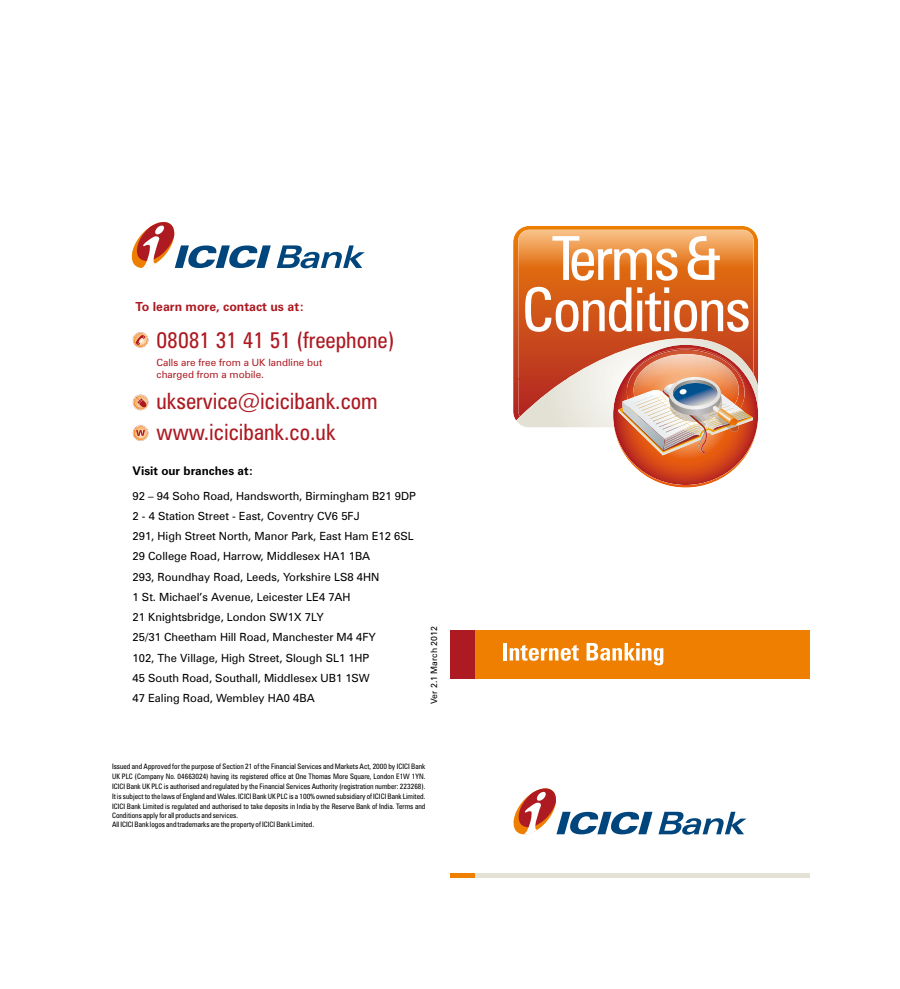
<style>
.page{position:relative;width:900px;height:989px;background:#fff}
.page>*{position:absolute;margin:0;border:0;box-sizing:border-box;transform-origin:0 0}
.t1{font:condensed 22.5px/30.8px "Zurich BT";color:#ad1a22}
.t2{font:700 12.5px "Zurich BT";color:#ad1a22}
.t3{font:700 11.88px "Zurich BT";color:#000}
.t4{font:11.25px/20.2px "Zurich BT";color:#000}
.t5{font:10px/12px "Zurich BT";color:#ad1a22}
.t6{font:8.75px "Zurich BT";color:#000}
.t7{font:condensed 7.5px/9.9px "Zurich BT";color:#000;text-align:justify}
</style>
<div class="page">
<svg style="left:513px;top:788px;width:233px;height:47px"></svg>
<hr style="left:450px;top:873px;width:360px;height:4px;background:#e4e2d5">
<hr style="left:450px;top:873px;width:24px;height:4px;background:#ee7f00">
<svg style="left:131px;top:222px;width:140px;height:46px"></svg>
<svg style="left:277px;top:245px;width:88px;height:23px"></svg>
<div style="left:450px;top:630px;width:360px;height:48px;background:#ee7f00"></div>
<div style="left:450px;top:630px;width:24px;height:48px;background:#ad1a22"></div>
<hr style="left:503px;top:643px;width:4px;height:17px;background:#fff">
<svg style="left:510px;top:644px;width:69px;height:17px"></svg>
<svg style="left:587px;top:643px;width:76px;height:22px"></svg>
<svg style="left:133px;top:394px;width:16px;height:16px"></svg>
<svg style="left:133px;top:395px;width:15px;height:15px"></svg>
<svg style="left:135px;top:395px;width:12px;height:13px"></svg>
<svg style="left:132px;top:425px;width:17px;height:16px"></svg>
<svg style="left:133px;top:332px;width:16px;height:16px"></svg>
<svg style="left:133px;top:332px;width:15px;height:15px"></svg>
<svg style="left:135px;top:332px;width:12px;height:13px"></svg>
<div style="left:513px;top:226px;width:245px;height:201px;background:linear-gradient(to bottom,#ed7f07,#ac1e26);border-radius:16px"></div>
<img style="left:518px;top:230px;width:236px;height:108px">
<svg style="left:613px;top:345px;width:145px;height:140px;background:#d0441a"></svg>
<img style="left:516px;top:338px;width:242px;height:117px">
<svg style="left:552px;top:236px;width:126px;height:45px"></svg>
<svg style="left:688px;top:236px;width:32px;height:44px"></svg>
<svg style="left:525px;top:287px;width:224px;height:45px"></svg>
<h2 class="t2" style="left:136px;top:302px;width:170px">To learn more, contact us at:</h2>
<h1 class="t1" style="left:157px;top:327px;width:239px">08081 31 41 51 (freephone)</h1>
<h3 class="t5" style="left:157px;top:358px;width:167px">Calls are free from a UK landline but charged from a mobile.</h3>
<h1 class="t1" style="left:157px;top:388px;width:223px">ukservice@icicibank.com www.icicibank.co.uk</h1>
<h3 class="t3" style="left:133px;top:466px;width:122px">Visit our branches at:</h3>
<p class="t4" style="left:133px;top:487px;width:285px">92 – 94 Soho Road, Handsworth, Birmingham B21 9DP 2 - 4 Station Street - East, Coventry CV6 5FJ<br>291, High Street North, Manor Park, East Ham E12 6SL 29 College Road, Harrow, Middlesex HA1 1BA<br>293, Roundhay Road, Leeds, Yorkshire LS8 4HN<br>1 St. Michael’s Avenue, Leicester LE4 7AH<br>21 Knightsbridge, London SW1X 7LY<br>25/31 Cheetham Hill Road, Manchester M4 4FY<br>102, The Village, High Street, Slough SL1 1HP<br>45 South Road, Southall, Middlesex UB1 1SW<br>47 Ealing Road, Wembley HA0 4BA</p>
<p class="t6" style="left:431px;top:704px;width:80px;rotate:-90deg">Ver 2.1 March 2012</p>
<p class="t7" style="left:112px;top:762px;width:315px">Issued and Approved for the purpose of Section 21 of the Financial Services and Markets Act, 2000 by ICICI Bank UK PLC (Company No. 04663024) having its registered office at One Thomas More Square, London E1W 1YN.<br>ICICI Bank UK PLC is authorised and regulated by the Financial Services Authority (registration number: 223268).<br>It is subject to the laws of England and Wales. ICICI Bank UK PLC is a 100% owned subsidiary of ICICI Bank Limited.<br>ICICI Bank Limited is regulated and authorised to take deposits in India by the Reserve Bank of India. Terms and Conditions apply for all products and services.</p>
<p class="t7" style="left:112px;top:820px;width:204px">All ICICI Bank logos and trademarks are the property of ICICI Bank Limited.</p>
</div>
